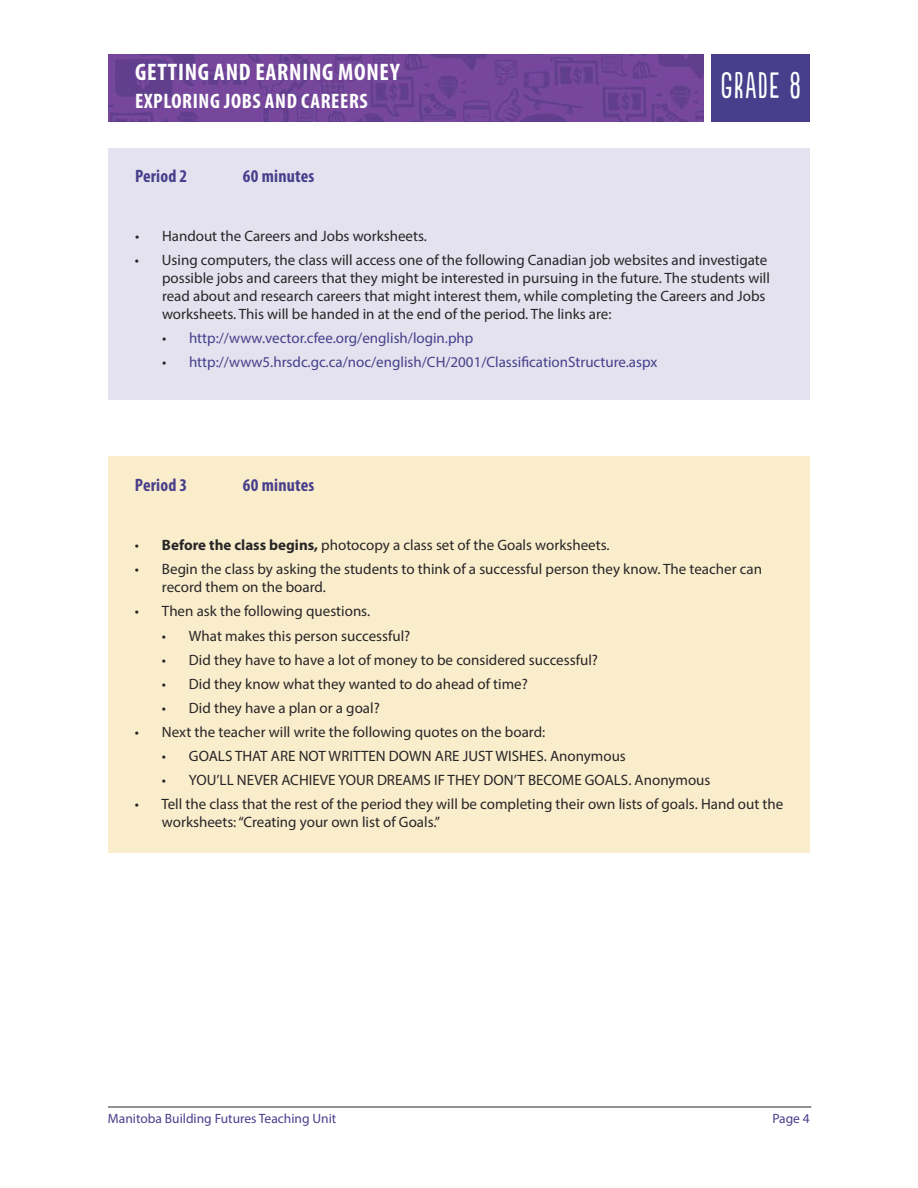
<style>
.page{position:relative;width:918px;height:1188px;background:#fff}
.page>*{position:absolute;margin:0;border:0;box-sizing:border-box;transform-origin:0 0}
.t1{font:34.5px "Populaire";letter-spacing:.05em;color:#fff}
.t2{font:700 condensed 24px "Myriad Pro";letter-spacing:.03em;color:#fff}
.t3{font:700 condensed 21px "Myriad Pro";letter-spacing:.03em;color:#fff}
.t4{font:700 condensed 18px "Myriad Pro";letter-spacing:.01em;color:#483f8c}
.t5{font:15px/18px "Myriad Pro";color:#272627}
.t6{font:15px "Myriad Pro";color:#483f8c}
.t7{font:13.5px "Myriad Pro";color:#483f8c}
.s1{color:#272627}
.s2{font-weight:700}
</style>
<div class="page">
<div style="left:108px;top:457px;width:702px;height:396px;background:#faedcc"></div>
<hr style="left:108px;top:1107px;width:703px;height:1px;background:#272627">
<div style="left:711px;top:54px;width:99px;height:68px;background:#483f8c"></div>
<img style="left:108px;top:54px;width:596px;height:67px">
<div style="left:108px;top:148px;width:702px;height:252px;background:#e3e2ee"></div>
<h2 class="t2" style="left:135px;top:63px;width:266px">GETTING AND EARNING MONEY</h2>
<h3 class="t3" style="left:135px;top:94px;width:234px">EXPLORING JOBS AND CAREERS</h3>
<p class="t4" style="left:135px;top:170px;width:54px">Period 2</p>
<p class="t4" style="left:243px;top:170px;width:73px">60 minutes</p>
<h1 class="t1" style="left:721px;top:66px;width:81px">GRADE 8</h1>
<p class="t5" style="left:135px;top:228px;width:293px">• Handout the Careers and Jobs worksheets.</p>
<p class="t5" style="left:162px;top:252px;width:609px;text-indent:-27px">• Using computers, the class will access one of the following Canadian job websites and investigate possible jobs and careers that they might be interested in pursuing in the future. The students will read about and research careers that might interest them, while completing the Careers and Jobs worksheets. This will be handed in at the end of the period. The links are:</p>
<p class="t6" style="left:162px;top:333px;width:313px"><span class="s1">•</span> http://www.vector.cfee.org/english/login.php</p>
<p class="t6" style="left:162px;top:357px;width:497px"><span class="s1">•</span> http://www5.hrsdc.gc.ca/noc/english/CH/2001/ClassificationStructure.aspx</p>
<p class="t4" style="left:135px;top:479px;width:54px">Period 3</p>
<p class="t4" style="left:243px;top:479px;width:73px">60 minutes</p>
<p class="t5" style="left:135px;top:538px;width:476px">• <span class="s2">Before the class begins,</span> photocopy a class set of the Goals worksheets.</p>
<p class="t5" style="left:162px;top:562px;width:602px;text-indent:-27px">• Begin the class by asking the students to think of a successful person they know. The teacher can record them on the board.</p>
<p class="t5" style="left:135px;top:604px;width:237px">• Then ask the following questions.</p>
<p class="t5" style="left:162px;top:628px;width:250px">• What makes this person successful?</p>
<p class="t5" style="left:162px;top:652px;width:438px">• Did they have to have a lot of money to be considered successful?</p>
<p class="t5" style="left:162px;top:676px;width:367px">• Did they know what they wanted to do ahead of time?</p>
<p class="t5" style="left:162px;top:700px;width:219px">• Did they have a plan or a goal?</p>
<p class="t5" style="left:135px;top:724px;width:412px">• Next the teacher will write the following quotes on the board:</p>
<p class="t5" style="left:162px;top:748px;width:465px">• GOALS THAT ARE NOT WRITTEN DOWN ARE JUST WISHES. Anonymous</p>
<p class="t5" style="left:162px;top:772px;width:550px">• YOU’LL NEVER ACHIEVE YOUR DREAMS IF THEY DON’T BECOME GOALS. Anonymous</p>
<p class="t5" style="left:162px;top:796px;width:623px;text-indent:-27px">• Tell the class that the rest of the period they will be completing their own lists of goals. Hand out the worksheets:“Creating your own list of Goals.”</p>
<p class="t7" style="left:108px;top:1113px;width:230px">Manitoba Building Futures Teaching Unit</p>
<p class="t7" style="left:772px;top:1113px;width:39px">Page 4</p>
</div>
